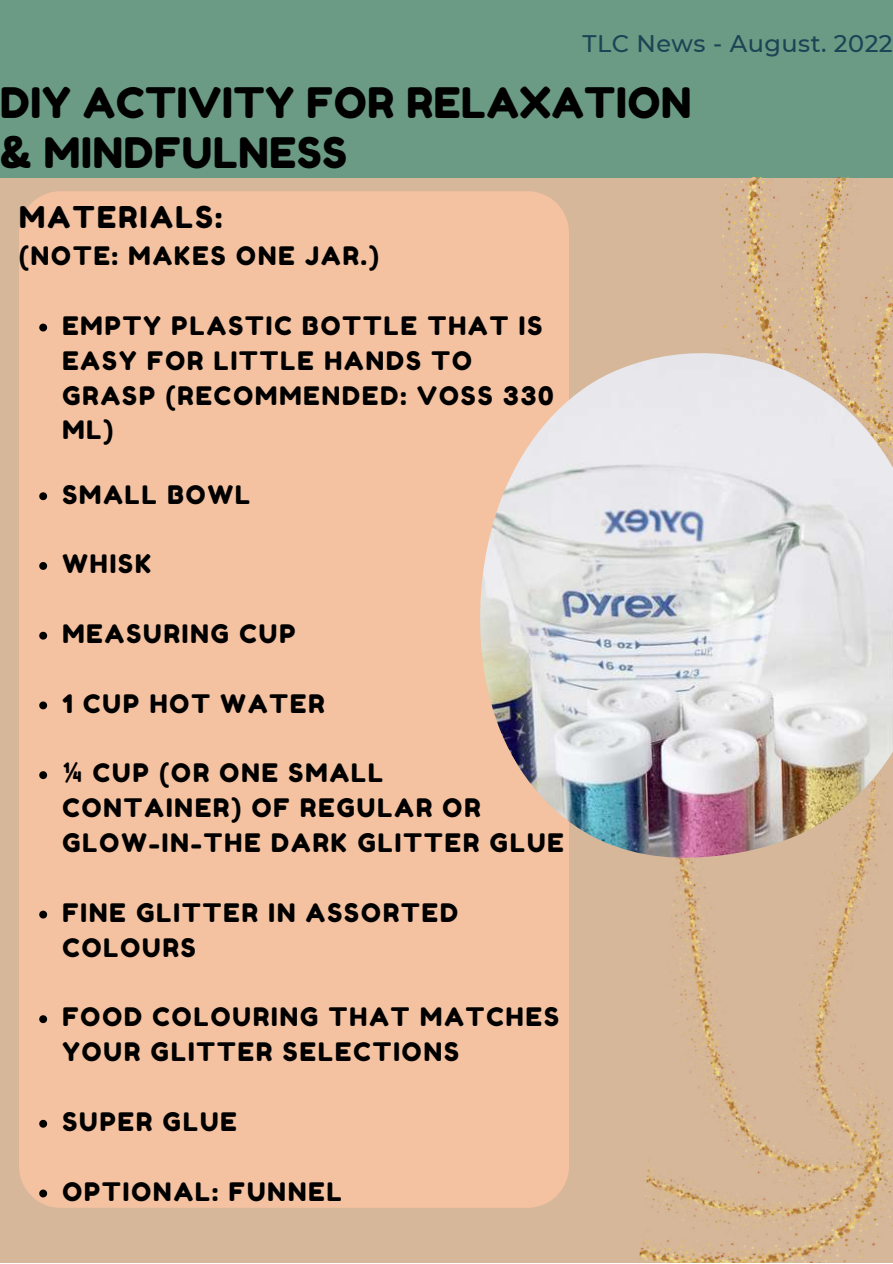
<style>
.page{position:relative;width:893px;height:1264px;background:#fff}
.page>*{position:absolute;margin:0;border:0;box-sizing:border-box;transform-origin:0 0}
.t1{font:42px/49.5px "Fredoka One";letter-spacing:.02em;color:#000}
.t2{font:30px "Fredoka One";letter-spacing:.08em;color:#000}
.t3{font:25.5px/34.8px "Fredoka One";letter-spacing:.08em;color:#000}
.t4{font:500 24px "Montserrat";letter-spacing:.02em;color:#1d4355}
</style>
<div class="page">
<div style="left:0;top:0;width:892px;height:1262px;background:#d6b79a"></div>
<div style="left:0;top:0;width:892px;height:178px;background:#6b9b85"></div>
<div style="left:19px;top:191px;width:550px;height:1016px;background:#f4c2a1"></div>
<svg style="left:39px;top:323px;width:8px;height:8px"></svg>
<svg style="left:39px;top:492px;width:8px;height:8px"></svg>
<svg style="left:39px;top:562px;width:8px;height:8px"></svg>
<svg style="left:39px;top:631px;width:8px;height:8px"></svg>
<svg style="left:39px;top:701px;width:8px;height:8px"></svg>
<svg style="left:39px;top:771px;width:8px;height:8px"></svg>
<svg style="left:39px;top:910px;width:8px;height:8px"></svg>
<svg style="left:39px;top:1015px;width:8px;height:8px"></svg>
<svg style="left:39px;top:1119px;width:8px;height:8px"></svg>
<svg style="left:39px;top:1189px;width:8px;height:8px"></svg>
<img style="left:639px;top:860px;width:253px;height:402px">
<img style="left:720px;top:178px;width:172px;height:175px">
<img style="left:470px;top:353px;width:422px;height:507px">
<p class="t4" style="left:582px;top:29px;width:312px">TLC News - August. 2022</p>
<h1 class="t1" style="left:0;top:78px;width:692px">DIY ACTIVITY FOR RELAXATION &amp; MINDFULNESS</h1>
<p class="t2" style="left:19px;top:199px;width:205px">MATERIALS:</p>
<p class="t3" style="left:19px;top:238px;width:361px">(NOTE: MAKES ONE JAR.)</p>
<p class="t3" style="left:62px;top:308px;width:493px">EMPTY PLASTIC BOTTLE THAT IS<br>EASY FOR LITTLE HANDS TO<br>GRASP (RECOMMENDED: VOSS 330<br>ML)</p>
<p class="t3" style="left:62px;top:476px;width:189px">SMALL BOWL</p>
<p class="t3" style="left:62px;top:546px;width:91px">WHISK</p>
<p class="t3" style="left:62px;top:616px;width:235px">MEASURING CUP</p>
<p class="t3" style="left:62px;top:686px;width:264px">1 CUP HOT WATER</p>
<p class="t3" style="left:62px;top:755px;width:503px">¼ CUP (OR ONE SMALL<br>CONTAINER) OF REGULAR OR<br>GLOW-IN-THE DARK GLITTER GLUE</p>
<p class="t3" style="left:62px;top:895px;width:397px">FINE GLITTER IN ASSORTED<br>COLOURS</p>
<p class="t3" style="left:62px;top:999px;width:498px">FOOD COLOURING THAT MATCHES<br>YOUR GLITTER SELECTIONS</p>
<p class="t3" style="left:62px;top:1104px;width:176px">SUPER GLUE</p>
<p class="t3" style="left:62px;top:1173px;width:281px">OPTIONAL: FUNNEL</p>
</div>
